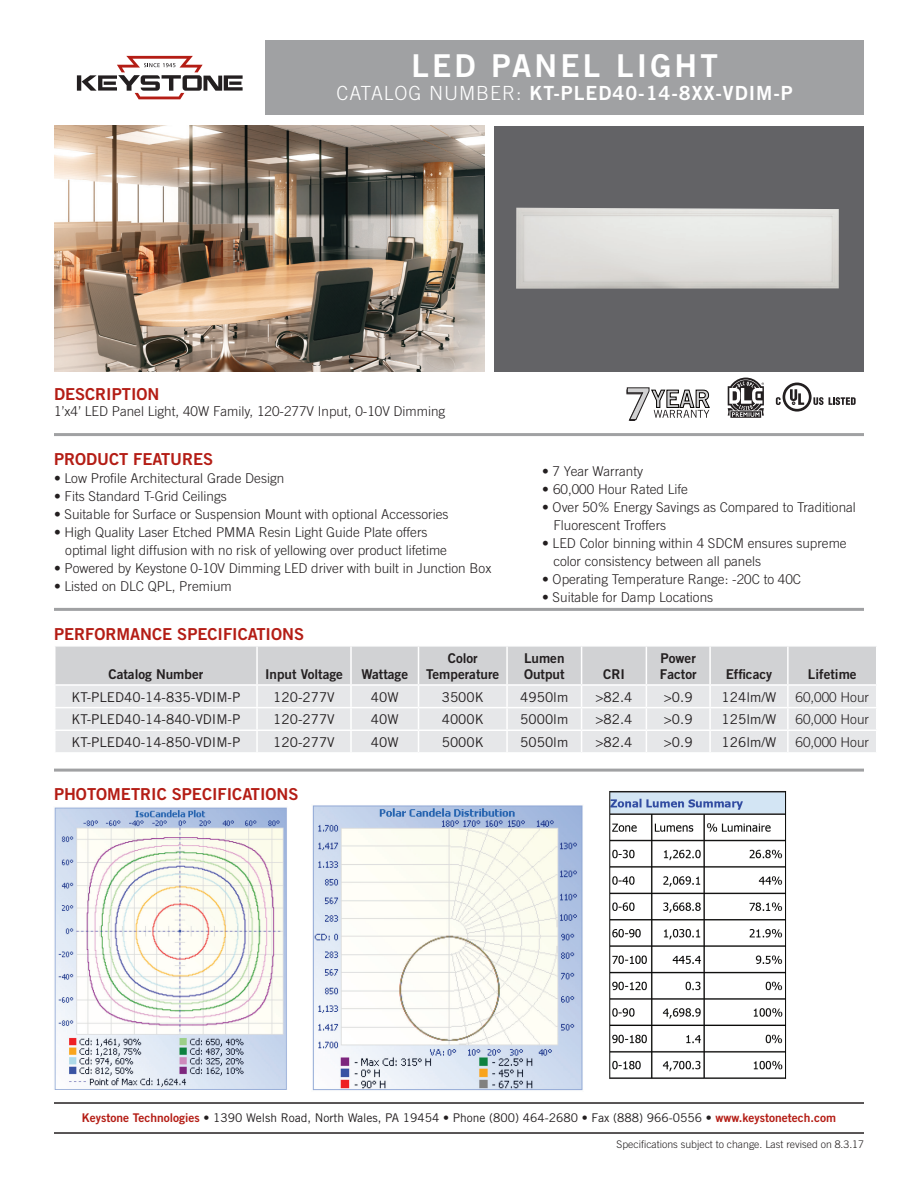
<style>
.page{position:relative;width:918px;height:1188px;background:#fff}
.page>*{position:absolute;margin:0;border:0;box-sizing:border-box;transform-origin:0 0}
.t1{font:43.8px "Trade Gothic Bold Two";color:#211d1e}
.t2{font:31.5px "Trade Gothic Bold Two";letter-spacing:.1em;color:#fff}
.t3{font:19.5px "Trade Gothic Bold Two";letter-spacing:.05em;color:#fff}
.t4{font:16.5px "Trade Gothic Bold Two";color:#b41d15}
.t5{font:300 13.5px/18px "Trade Gothic";color:#231f20}
.t6{font:13.5px "Trade Gothic";color:#231f20}
.t7{font:13.5px/16.2px "Trade Gothic Bold Two";color:#231f20}
.t8{font:12px "Trade Gothic";color:#231f20}
.t9{font:300 10.5px "Trade Gothic";color:#231f20}
.s1{font-family:"Trade Gothic";font-weight:300}
.s2{font-family:"Trade Gothic Bold Two";color:#b41d15}
.s3{font-family:"Trade Gothic Bold Two"}
</style>
<div class="page">
<div style="left:266px;top:40px;width:598px;height:75px;background:#a0a1a3"></div>
<svg style="left:77px;top:56px;width:166px;height:43px"></svg>
<hr style="left:54px;top:433px;width:810px;height:3px;background:#a0a1a3">
<hr style="left:54px;top:608px;width:810px;height:3px;background:#a0a1a3">
<hr style="left:54px;top:1132px;width:810px;height:2px;background:#231f20">
<hr style="left:54px;top:1102px;width:810px;height:2px;background:#231f20">
<img style="left:54px;top:807px;width:233px;height:283px">
<img style="left:312px;top:805px;width:271px;height:286px">
<img style="left:609px;top:791px;width:177px;height:288px">
<svg style="left:55px;top:646px;width:821px;height:106px;background:#e0e1e2"></svg>
<hr style="left:710px;top:730px;width:78px;height:1px;background:#fff">
<hr style="left:709px;top:731px;width:2px;height:21px;background:#fff">
<hr style="left:788px;top:730px;width:89px;height:1px;background:#fff">
<hr style="left:787px;top:731px;width:2px;height:21px;background:#fff">
<hr style="left:54px;top:769px;width:810px;height:3px;background:#a0a1a3">
<div style="left:495px;top:126px;width:369px;height:246px;background:#636366"></div>
<img style="left:54px;top:126px;width:431px;height:246px">
<img style="left:516px;top:208px;width:323px;height:81px">
<svg style="left:776px;top:383px;width:80px;height:29px"></svg>
<svg style="left:728px;top:378px;width:36px;height:40px"></svg>
<svg style="left:627px;top:387px;width:83px;height:33px"></svg>
<p class="t2" style="left:411px;top:46px;width:308px">LED PANEL LIGHT</p>
<p class="t3" style="left:337px;top:81px;width:458px"><span class="s1">CATALOG NUMBER:</span> KT-PLED40-14-8XX-VDIM-P</p>
<p class="t4" style="left:54px;top:384px;width:107px">DESCRIPTION</p>
<p class="t5" style="left:54px;top:402px;width:393px">1’x4’ LED Panel Light, 40W Family, 120-277V Input, 0-10V Dimming</p>
<p class="t4" style="left:54px;top:448px;width:161px">PRODUCT FEATURES</p>
<p class="t5" style="left:54px;top:469px;width:232px">• Low Profile Architectural Grade Design</p>
<p class="t5" style="left:54px;top:487px;width:174px">• Fits Standard T-Grid Ceilings</p>
<p class="t5" style="left:54px;top:505px;width:396px">• Suitable for Surface or Suspension Mount with optional Accessories</p>
<p class="t5" style="left:65px;top:523px;width:383px;text-indent:-11px">• High Quality Laser Etched PMMA Resin Light Guide Plate offers optimal light diffusion with no risk of yellowing over product lifetime</p>
<p class="t5" style="left:54px;top:559px;width:439px">• Powered by Keystone 0-10V Dimming LED driver with built in Junction Box</p>
<p class="t5" style="left:54px;top:577px;width:179px">• Listed on DLC QPL, Premium</p>
<p class="t4" style="left:54px;top:624px;width:252px">PERFORMANCE SPECIFICATIONS</p>
<p class="t7" style="left:108px;top:666px;width:96px">Catalog Number</p>
<p class="t7" style="left:265px;top:666px;width:79px">Input Voltage</p>
<p class="t7" style="left:361px;top:666px;width:48px">Wattage</p>
<p class="t7" style="left:448px;top:650px;width:31px">Color</p>
<p class="t7" style="left:426px;top:666px;width:75px">Temperature</p>
<p class="t1" style="left:624px;top:378px;width:28px">7</p>
<p class="t5" style="left:542px;top:462px;width:103px">• 7 Year Warranty</p>
<p class="t5" style="left:542px;top:480px;width:147px">• 60,000 Hour Rated Life</p>
<p class="t5" style="left:542px;top:498px;width:315px">• Over 50% Energy Savings as Compared to Traditional</p>
<p class="t5" style="left:553px;top:516px;width:114px">Fluorescent Troffers</p>
<p class="t5" style="left:542px;top:534px;width:306px">• LED Color binning within 4 SDCM ensures supreme</p>
<p class="t5" style="left:553px;top:552px;width:209px">color consistency between all panels</p>
<p class="t5" style="left:542px;top:570px;width:261px">• Operating Temperature Range: -20C to 40C</p>
<p class="t5" style="left:542px;top:588px;width:173px">• Suitable for Damp Locations</p>
<p class="t7" style="left:524px;top:650px;width:42px">Lumen</p>
<p class="t7" style="left:524px;top:666px;width:42px">Output</p>
<p class="t7" style="left:603px;top:666px;width:23px">CRI</p>
<p class="t7" style="left:660px;top:650px;width:38px">Power<br>Factor</p>
<p class="t7" style="left:726px;top:666px;width:48px">Efficacy</p>
<p class="t7" style="left:808px;top:666px;width:50px">Lifetime</p>
<p class="t6" style="left:71px;top:689px;width:170px">KT-PLED40-14-835-VDIM-P</p>
<p class="t6" style="left:273px;top:689px;width:63px">120-277V</p>
<p class="t6" style="left:371px;top:689px;width:29px">40W</p>
<p class="t6" style="left:442px;top:689px;width:43px">3500K</p>
<p class="t6" style="left:520px;top:689px;width:49px">4950lm</p>
<p class="t6" style="left:595px;top:689px;width:38px">&gt;82.4</p>
<p class="t6" style="left:664px;top:689px;width:30px">&gt;0.9</p>
<p class="t6" style="left:722px;top:689px;width:56px">124lm/W</p>
<p class="t5" style="left:796px;top:688px;width:75px">60,000 Hour</p>
<p class="t6" style="left:71px;top:711px;width:170px">KT-PLED40-14-840-VDIM-P</p>
<p class="t6" style="left:273px;top:711px;width:63px">120-277V</p>
<p class="t6" style="left:371px;top:711px;width:29px">40W</p>
<p class="t6" style="left:442px;top:711px;width:43px">4000K</p>
<p class="t6" style="left:520px;top:711px;width:49px">5000lm</p>
<p class="t6" style="left:595px;top:711px;width:38px">&gt;82.4</p>
<p class="t6" style="left:664px;top:711px;width:30px">&gt;0.9</p>
<p class="t6" style="left:722px;top:711px;width:56px">125lm/W</p>
<p class="t5" style="left:796px;top:710px;width:75px">60,000 Hour</p>
<p class="t6" style="left:71px;top:734px;width:170px">KT-PLED40-14-850-VDIM-P</p>
<p class="t6" style="left:273px;top:734px;width:63px">120-277V</p>
<p class="t6" style="left:371px;top:734px;width:29px">40W</p>
<p class="t6" style="left:442px;top:734px;width:43px">5000K</p>
<p class="t6" style="left:520px;top:734px;width:49px">5050lm</p>
<p class="t6" style="left:595px;top:734px;width:38px">&gt;82.4</p>
<p class="t6" style="left:664px;top:734px;width:30px">&gt;0.9</p>
<p class="t6" style="left:722px;top:734px;width:56px">126lm/W</p>
<p class="t5" style="left:796px;top:733px;width:75px">60,000 Hour</p>
<p class="t4" style="left:54px;top:784px;width:246px">PHOTOMETRIC SPECIFICATIONS</p>
<p class="t8" style="left:82px;top:1111px;width:756px"><span class="s2">Keystone Technologies</span> <span class="s3">•</span> 1390 Welsh Road, North Wales, PA 19454 <span class="s3">•</span> Phone (800) 464-2680 <span class="s3">•</span> Fax (888) 966-0556 • <span class="s2">www.keystonetech.com</span></p>
<p class="t9" style="left:617px;top:1138px;width:249px">Specifications subject to change. Last revised on 8.3.17</p>
</div>
